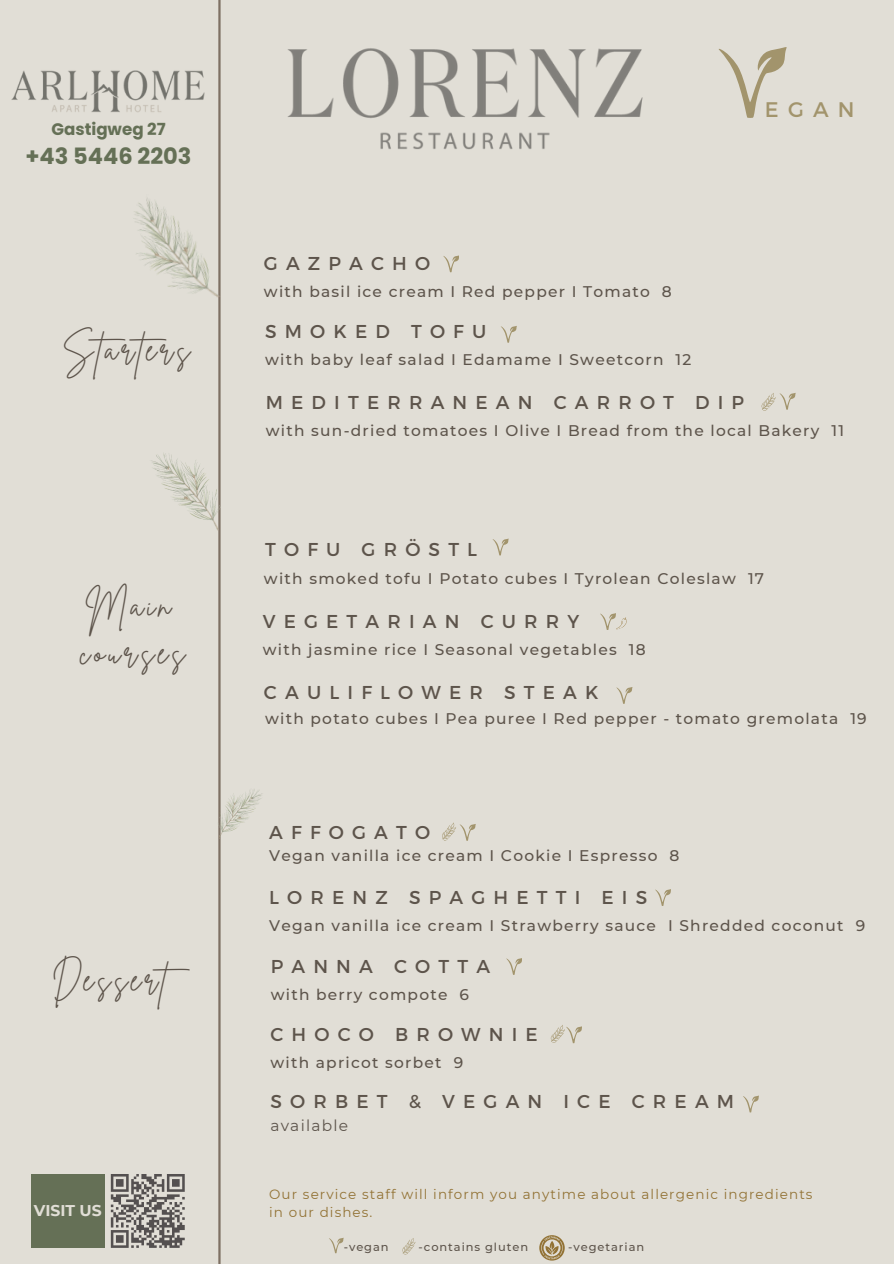
<style>
.page{position:relative;width:894px;height:1264px;background:#fff}
.page>*{position:absolute;margin:0;border:0;box-sizing:border-box;transform-origin:0 0}
.t1{font:33px/46.2px "Brittany Signature";letter-spacing:.115em;color:#5d544b}
.t2{font:700 22.5px "Poppins";color:#657056}
.t3{font:21.15px "Montserrat";color:#a2946c}
.t4{font:18.6px "Montserrat";letter-spacing:.44em;color:#5d544b}
.t5{font:700 16.65px "Poppins";color:#657056}
.t6{font:700 15.6px "Montserrat";color:#e1ded6}
.t7{font:500 15.45px "Montserrat";letter-spacing:.08em;color:#5d544b}
.t8{font:15.45px "Montserrat";letter-spacing:.08em;color:#5d544b}
.t9{font:13.5px "Montserrat";letter-spacing:.08em;color:#927234}
.t10{font:500 11.4px "Montserrat";letter-spacing:.08em;color:#5d544b}
</style>
<div class="page">
<div style="left:0;top:0;width:893px;height:1263px;background:#e1ded6"></div>
<hr style="left:218px;top:0;width:2px;height:1263px;background:#7e7063">
<svg style="left:443px;top:255px;width:16px;height:17px"></svg>
<svg style="left:761px;top:393px;width:34px;height:18px"></svg>
<img style="left:287px;top:48px;width:356px;height:102px">
<img style="left:133px;top:192px;width:88px;height:107px">
<img style="left:151px;top:453px;width:69px;height:77px">
<img style="left:218px;top:788px;width:44px;height:50px">
<svg style="left:111px;top:1174px;width:74px;height:73px"></svg>
<svg style="left:550px;top:1025px;width:31px;height:19px"></svg>
<svg style="left:506px;top:958px;width:15px;height:16px"></svg>
<div style="left:31px;top:1174px;width:74px;height:73px;background:#657056"></div>
<svg style="left:329px;top:1238px;width:14px;height:15px"></svg>
<svg style="left:402px;top:1238px;width:14px;height:17px"></svg>
<svg style="left:539px;top:1235px;width:25px;height:25px"></svg>
<svg style="left:501px;top:326px;width:15px;height:17px"></svg>
<svg style="left:492px;top:538px;width:16px;height:17px"></svg>
<svg style="left:616px;top:687px;width:16px;height:16px"></svg>
<svg style="left:600px;top:613px;width:27px;height:17px"></svg>
<svg style="left:442px;top:822px;width:33px;height:19px"></svg>
<svg style="left:743px;top:1096px;width:15px;height:16px"></svg>
<svg style="left:718px;top:47px;width:68px;height:71px"></svg>
<svg style="left:655px;top:889px;width:15px;height:17px"></svg>
<img style="left:11px;top:31px;width:210px;height:118px">
<h3 class="t5" style="left:51px;top:118px;width:116px">Gastigweg 27</h3>
<h3 class="t2" style="left:25px;top:140px;width:167px">+43 5446 2203</h3>
<p class="t1" style="left:63px;top:326px;width:129px">Starters</p>
<h2 class="t1" style="left:81px;top:583px;width:106px">Main courses</h2>
<p class="t1" style="left:52px;top:957px;width:148px">Dessert</p>
<p class="t6" style="left:34px;top:1200px;width:69px">VISIT US</p>
<p class="t3" style="left:764px;top:96px;width:91px">EGAN</p>
<h3 class="t4" style="left:264px;top:251px;width:168px">GAZPACHO</h3>
<h5 class="t7" style="left:264px;top:282px;width:409px">with basil ice cream I Red pepper I Tomato 8</h5>
<h3 class="t4" style="left:265px;top:319px;width:223px">SMOKED TOFU</h3>
<p class="t7" style="left:265px;top:350px;width:427px">with baby leaf salad I Edamame I Sweetcorn 12</p>
<h5 class="t4" style="left:266px;top:390px;width:479px">MEDITERRANEAN CARROT DIP</h5>
<p class="t7" style="left:266px;top:421px;width:579px">with sun-dried tomatoes I Olive I Bread from the local Bakery 11</p>
<h3 class="t4" style="left:265px;top:537px;width:213px">TOFU GRÖSTL</h3>
<p class="t7" style="left:264px;top:569px;width:501px">with smoked tofu I Potato cubes I Tyrolean Coleslaw 17</p>
<p class="t4" style="left:263px;top:609px;width:318px">VEGETARIAN CURRY</p>
<h5 class="t7" style="left:263px;top:640px;width:384px">with jasmine rice I Seasonal vegetables 18</h5>
<h1 class="t4" style="left:264px;top:680px;width:336px">CAULIFLOWER STEAK</h1>
<p class="t7" style="left:265px;top:708px;width:603px">with potato cubes I Pea puree I Red pepper - tomato gremolata 19</p>
<p class="t4" style="left:269px;top:819px;width:162px">AFFOGATO</p>
<h5 class="t7" style="left:269px;top:846px;width:411px">Vegan vanilla ice cream I Cookie I Espresso 8</h5>
<h3 class="t4" style="left:269px;top:885px;width:379px">LORENZ SPAGHETTI EIS</h3>
<p class="t7" style="left:269px;top:915px;width:597px">Vegan vanilla ice cream I Strawberry sauce I Shredded coconut 9</p>
<h5 class="t4" style="left:271px;top:953px;width:221px">PANNA COTTA</h5>
<p class="t7" style="left:271px;top:984px;width:200px">with berry compote 6</p>
<h3 class="t4" style="left:270px;top:1022px;width:269px">CHOCO BROWNIE</h3>
<h1 class="t7" style="left:270px;top:1053px;width:194px">with apricot sorbet 9</h1>
<h5 class="t4" style="left:270px;top:1089px;width:465px">SORBET &amp; VEGAN ICE CREAM</h5>
<p class="t8" style="left:270px;top:1115px;width:79px">available</p>
<p class="t9" style="left:269px;top:1185px;width:544px">Our service staff will inform you anytime about allergenic ingredients</p>
<p class="t9" style="left:269px;top:1203px;width:105px">in our dishes.</p>
<p class="t10" style="left:344px;top:1240px;width:46px">-vegan</p>
<h5 class="t10" style="left:418px;top:1240px;width:111px">-contains gluten</h5>
<h3 class="t10" style="left:568px;top:1239px;width:77px">-vegetarian</h3>
</div>
